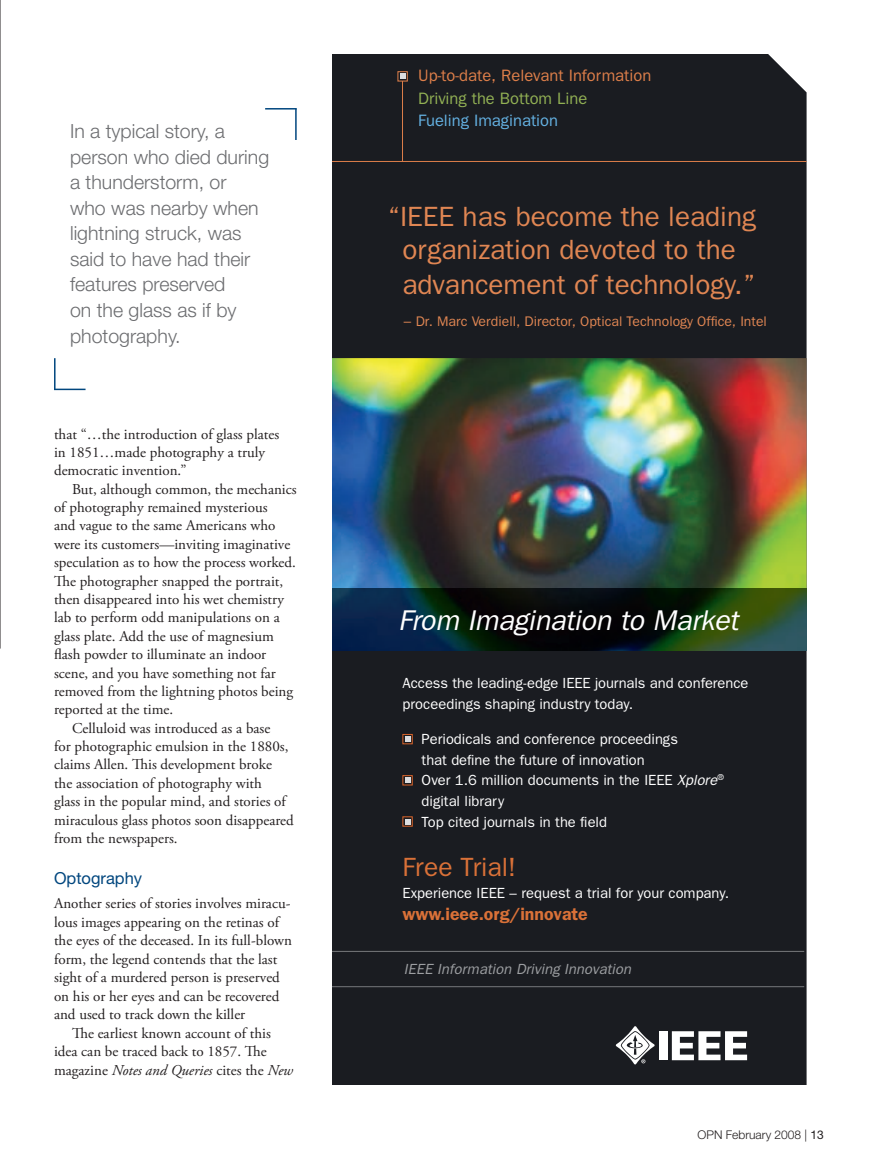
<style>
.page{position:relative;width:878px;height:1175px;background:#fff}
.page>*{position:absolute;margin:0;border:0;box-sizing:border-box;transform-origin:0 0}
.t1{font:italic 28.65px "Franklin Gothic";letter-spacing:-.01em;color:#fff}
.t2{font:27.9px/32.1px "Franklin Gothic";color:#e08653;text-align:center}
.t3{font:26.4px "Franklin Gothic";color:#da7138}
.t4{font:300 19.5px/25.5px "Helvetica Neue";color:#6c6d70}
.t5{font:600 17.7px "Franklin Gothic";color:#da7138}
.t6{font:16.5px "Franklin Gothic";color:#de7f4a}
.t7{font:16.5px "Franklin Gothic";color:#92b154}
.t8{font:16.5px "Franklin Gothic";color:#64b1e2}
.t9{font:16.5px "Helvetica Neue";color:#00467e}
.t10{font:15px/18.5px "Adobe Garamond Pro";color:#231f20}
.t11{font:14.7px/20.5px "Franklin Gothic";color:#fff}
.t12{font:italic 14.7px "Franklin Gothic";letter-spacing:.005em;color:#9d9fa2}
.t13{font:13.95px "Franklin Gothic";color:#e08653}
.t14{font:300 12px "Helvetica Neue";color:#231f20}
.t15{font:8.85px "Helvetica";color:#231f20}
.s1{font-style:italic}
.s2{font-size:14.7px}
.s3{font-weight:400}
</style>
<div class="page">
<svg style="left:0;top:0;width:1px;height:648px"></svg>
<hr style="left:295px;top:108px;width:2px;height:32px;background:#00467e">
<hr style="left:265px;top:108px;width:32px;height:2px;background:#00467e">
<hr style="left:54px;top:358px;width:2px;height:32px;background:#00467e">
<hr style="left:54px;top:388px;width:32px;height:2px;background:#00467e">
<div style="left:332px;top:54px;width:474px;height:1030px;background:#1a1c21"></div>
<div style="left:659px;top:1031px;width:8px;height:29px;background:#fff"></div>
<svg style="left:671px;top:1031px;width:76px;height:29px"></svg>
<svg style="left:615px;top:1026px;width:39px;height:38px"></svg>
<hr style="left:332px;top:161px;width:474px;height:1px;background:#de7f4a">
<img style="left:332px;top:358px;width:474px;height:230px">
<img style="left:332px;top:588px;width:474px;height:62px">
<hr style="left:402px;top:81px;width:1px;height:81px;background:#de7f4a">
<svg style="left:400px;top:74px;width:5px;height:5px"></svg>
<div style="left:397px;top:71px;width:10px;height:10px;border:1px solid #de7f4a"></div>
<svg style="left:405px;top:736px;width:5px;height:5px"></svg>
<div style="left:402px;top:734px;width:10px;height:10px;border:1px solid #d7632a"></div>
<svg style="left:405px;top:777px;width:5px;height:6px"></svg>
<div style="left:402px;top:775px;width:10px;height:10px;border:1px solid #d7632a"></div>
<svg style="left:405px;top:819px;width:5px;height:5px"></svg>
<hr style="left:332px;top:986px;width:472px;height:1px;background:#76787b">
<hr style="left:332px;top:951px;width:472px;height:1px;background:#76787b">
<h3 class="t4" style="left:70px;top:118px;width:201px">In a typical story, a person who died during a thunderstorm, or<br>who was nearby when lightning struck, was said to have had their features preserved<br>on the glass as if by photography.</h3>
<p class="t10" style="left:54px;top:425px;width:227px">that “…the introduction of glass plates in 1851…made photography a truly democratic invention.”</p>
<p class="t10" style="left:72px;top:480px;width:226px">But, although common, the mechanics</p>
<p class="t10" style="left:54px;top:498px;width:215px">of photography remained mysterious</p>
<p class="t10" style="left:54px;top:517px;width:223px">and vague to the same Americans who</p>
<p class="t10" style="left:54px;top:535px;width:238px">were its customers—inviting imaginative</p>
<p class="t10" style="left:54px;top:554px;width:243px">speculation as to how the process worked.</p>
<p class="t10" style="left:54px;top:572px;width:231px">The photographer snapped the portrait,</p>
<p class="t10" style="left:54px;top:590px;width:231px">then disappeared into his wet chemistry</p>
<p class="t10" style="left:54px;top:609px;width:227px">lab to perform odd manipulations on a</p>
<p class="t10" style="left:54px;top:627px;width:221px">glass plate. Add the use of magnesium</p>
<p class="t10" style="left:54px;top:645px;width:214px">flash powder to illuminate an indoor</p>
<p class="t10" style="left:54px;top:664px;width:223px">scene, and you have something not far</p>
<p class="t10" style="left:54px;top:682px;width:241px">removed from the lightning photos being</p>
<p class="t10" style="left:54px;top:701px;width:121px">reported at the time.</p>
<p class="t10" style="left:72px;top:719px;width:200px">Celluloid was introduced as a base</p>
<p class="t10" style="left:54px;top:737px;width:236px">for photographic emulsion in the 1880s,</p>
<p class="t10" style="left:54px;top:756px;width:219px">claims Allen. This development broke</p>
<p class="t10" style="left:54px;top:774px;width:209px">the association of photography with</p>
<p class="t10" style="left:54px;top:792px;width:233px">glass in the popular mind, and stories of</p>
<p class="t10" style="left:54px;top:811px;width:241px">miraculous glass photos soon disappeared</p>
<p class="t10" style="left:54px;top:829px;width:125px">from the newspapers.</p>
<p class="t9" style="left:54px;top:867px;width:90px">Optography</p>
<p class="t10" style="left:54px;top:894px;width:239px">Another series of stories involves miracu&shy;lous images appearing on the retinas of the eyes of the deceased. In its full-blown form, the legend contends that the last sight of a murdered person is preserved on his or her eyes and can be recovered and used to track down the killer</p>
<p class="t10" style="left:54px;top:1024px;width:240px;text-indent:18px">The earliest known account of this idea can be traced back to 1857. The magazine <span class="s1">Notes and Queries</span> cites the <span class="s1">New</span></p>
<p class="t6" style="left:418px;top:66px;width:235px">Up-to-date, Relevant Information</p>
<p class="t7" style="left:418px;top:88px;width:171px">Driving the Bottom Line</p>
<p class="t8" style="left:418px;top:110px;width:141px">Fueling Imagination</p>
<h2 class="t2" style="left:388px;top:200px;width:370px">“IEEE has become the leading organization devoted to the</h2>
<h2 class="t2" style="left:402px;top:268px;width:354px">advancement of technology.”</h2>
<p class="t13" style="left:404px;top:313px;width:364px"><span class="s2">–</span> Dr. Marc Verdiell, Director, Optical Technology Office, Intel</p>
<h1 class="t1" style="left:398px;top:604px;width:342px">From Imagination to Market</h1>
<p class="t11" style="left:402px;top:672px;width:347px">Access the leading-edge IEEE journals and conference proceedings shaping industry today.</p>
<p class="t11" style="left:421px;top:728px;width:304px">Periodicals and conference proceedings<br>that define the future of innovation<br>Over 1.6 million documents in the IEEE <span class="s1">Xplore</span><sup>® </sup>digital library<br>Top cited journals in the field</p>
<h3 class="t3" style="left:402px;top:852px;width:115px">Free Trial!</h3>
<p class="t11" style="left:402px;top:882px;width:328px">Experience IEEE – request a trial for your company.</p>
<p class="t5" style="left:402px;top:904px;width:187px">www.ieee.org/innovate</p>
<p class="t12" style="left:404px;top:960px;width:229px">IEEE Information Driving Innovation</p>
<p class="t15" style="left:740px;top:1123px;width:93px">10/31/07 11:02:32 AM</p>
<p class="t14" style="left:697px;top:1127px;width:128px">OPN February 2008 | <span class="s3">13</span></p>
</div>
